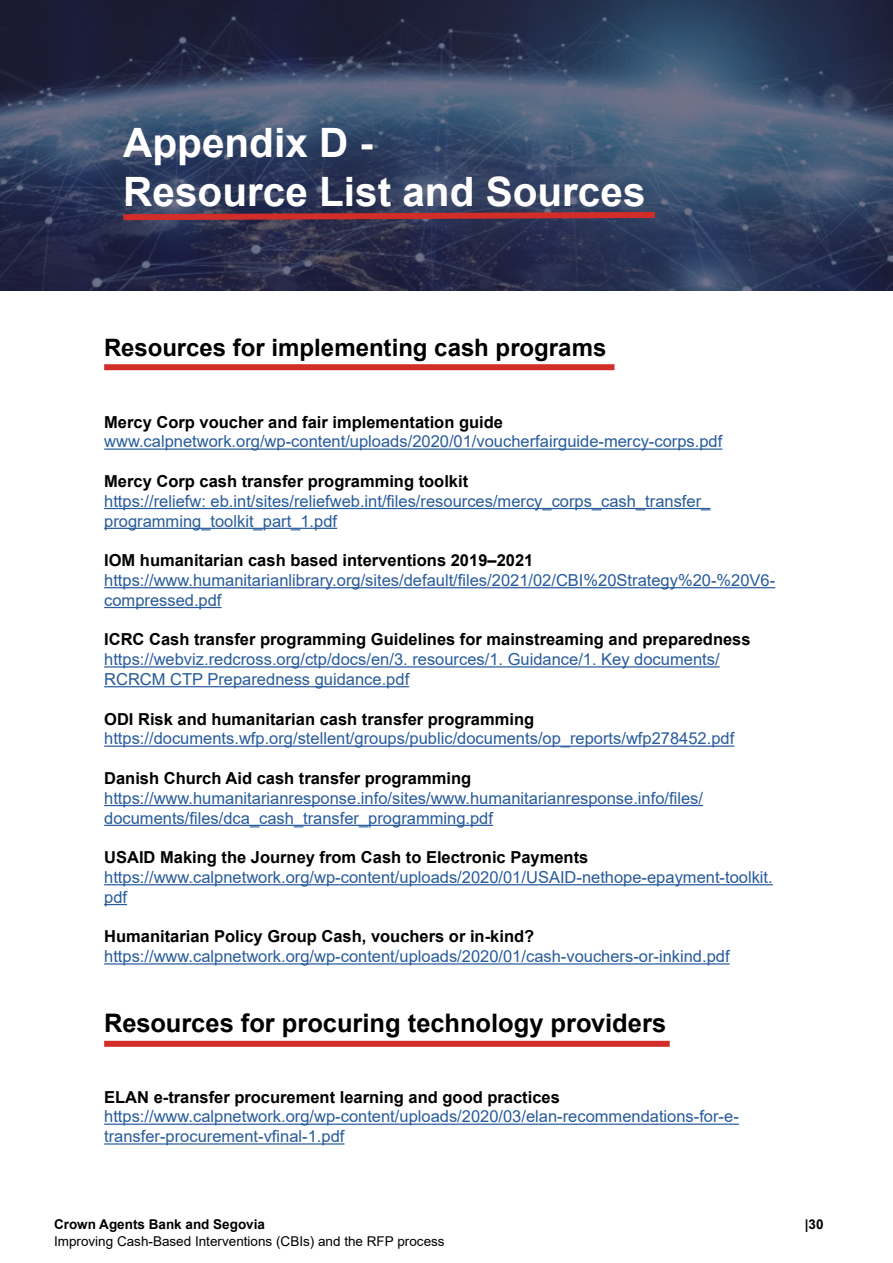
<style>
.page{position:relative;width:893px;height:1263px;background:#fff}
.page>*{position:absolute;margin:0;border:0;box-sizing:border-box;transform-origin:0 0}
.t1{font:700 40.5px/48.6px "Arial";color:#fff}
.t2{font:700 25.5px "Arial";color:#000}
.t3{font:700 24px "Arial";color:#000}
.t4{font:16.5px/19.8px "Arial";color:#275b9b}
.t5{font:700 16.5px "Arial";color:#000}
.t6{font:13.5px "Arial";color:#000}
.t7{font:700 13.5px "Arial";color:#000}
</style>
<div class="page">
<img style="left:0;top:0;width:893px;height:291px">
<svg style="left:117px;top:209px;width:544px;height:14px;background:#743444"></svg>
<hr style="left:104px;top:448px;width:618px;height:2px;background:#275b9b">
<hr style="left:104px;top:508px;width:606px;height:1px;background:#275b9b">
<hr style="left:104px;top:528px;width:233px;height:1px;background:#275b9b">
<hr style="left:104px;top:587px;width:671px;height:1px;background:#275b9b">
<hr style="left:104px;top:607px;width:118px;height:1px;background:#275b9b">
<hr style="left:104px;top:666px;width:616px;height:1px;background:#275b9b">
<hr style="left:104px;top:686px;width:305px;height:1px;background:#275b9b">
<hr style="left:104px;top:745px;width:630px;height:2px;background:#275b9b">
<hr style="left:104px;top:805px;width:599px;height:1px;background:#275b9b">
<hr style="left:104px;top:825px;width:389px;height:1px;background:#275b9b">
<hr style="left:104px;top:884px;width:669px;height:1px;background:#275b9b">
<svg style="left:104px;top:904px;width:23px;height:1px"></svg>
<hr style="left:104px;top:963px;width:626px;height:1px;background:#275b9b">
<hr style="left:104px;top:1123px;width:635px;height:2px;background:#275b9b">
<hr style="left:104px;top:1143px;width:240px;height:1px;background:#275b9b">
<div style="left:104px;top:364px;width:510px;height:6px;background:#d22d28"></div>
<div style="left:104px;top:1041px;width:566px;height:6px;background:#d22d28"></div>
<h1 class="t1" style="left:123px;top:119px;width:524px">Appendix D -<br>Resource List and Sources</h1>
<h3 class="t3" style="left:104px;top:330px;width:504px">Resources for implementing cash programs</h3>
<p class="t5" style="left:104px;top:410px;width:400px">Mercy Corp voucher and fair implementation guide</p>
<p class="t4" style="left:104px;top:432px;width:620px">www.calpnetwork.org/wp-content/uploads/2020/01/voucherfairguide-mercy-corps.pdf</p>
<p class="t5" style="left:104px;top:469px;width:365px">Mercy Corp cash transfer programming toolkit</p>
<p class="t4" style="left:104px;top:491px;width:608px">https://reliefw: eb.int/sites/reliefweb.int/files/resources/mercy_corps_cash_transfer_ programming_toolkit_part_1.pdf</p>
<p class="t5" style="left:104px;top:549px;width:431px">IOM humanitarian cash based interventions 2019–2021</p>
<p class="t4" style="left:104px;top:570px;width:672px">https://www.humanitarianlibrary.org/sites/default/files/2021/02/CBI%20Strategy%20-%20V6- compressed.pdf</p>
<p class="t5" style="left:104px;top:628px;width:648px">ICRC Cash transfer programming Guidelines for mainstreaming and preparedness</p>
<p class="t4" style="left:104px;top:649px;width:617px">https://webviz.redcross.org/ctp/docs/en/3. resources/1. Guidance/1. Key documents/<br>RCRCM CTP Preparedness guidance.pdf</p>
<p class="t5" style="left:104px;top:707px;width:432px">ODI Risk and humanitarian cash transfer programming</p>
<p class="t4" style="left:104px;top:729px;width:632px">https://documents.wfp.org/stellent/groups/public/documents/op_reports/wfp278452.pdf</p>
<p class="t5" style="left:104px;top:766px;width:369px">Danish Church Aid cash transfer programming</p>
<p class="t4" style="left:104px;top:788px;width:600px">https://www.humanitarianresponse.info/sites/www.humanitarianresponse.info/files/ documents/files/dca_cash_transfer_programming.pdf</p>
<p class="t5" style="left:104px;top:846px;width:486px">USAID Making the Journey from Cash to Electronic Payments</p>
<p class="t4" style="left:104px;top:867px;width:670px">https://www.calpnetwork.org/wp-content/uploads/2020/01/USAID-nethope-epayment-toolkit. pdf</p>
<p class="t5" style="left:104px;top:925px;width:432px">Humanitarian Policy Group Cash, vouchers or in-kind?</p>
<p class="t4" style="left:104px;top:946px;width:627px">https://www.calpnetwork.org/wp-content/uploads/2020/01/cash-vouchers-or-inkind.pdf</p>
<h2 class="t2" style="left:104px;top:1005px;width:564px">Resources for procuring technology providers</h2>
<p class="t5" style="left:104px;top:1085px;width:457px">ELAN e-transfer procurement learning and good practices</p>
<p class="t4" style="left:104px;top:1107px;width:636px">https://www.calpnetwork.org/wp-content/uploads/2020/03/elan-recommendations-for-e&shy;transfer-procurement-vfinal-1.pdf</p>
<p class="t7" style="left:54px;top:1215px;width:213px">Crown Agents Bank and Segovia</p>
<p class="t7" style="left:805px;top:1215px;width:20px">|30</p>
<p class="t6" style="left:54px;top:1231px;width:392px">Improving Cash-Based Interventions (CBIs) and the RFP process</p>
</div>
